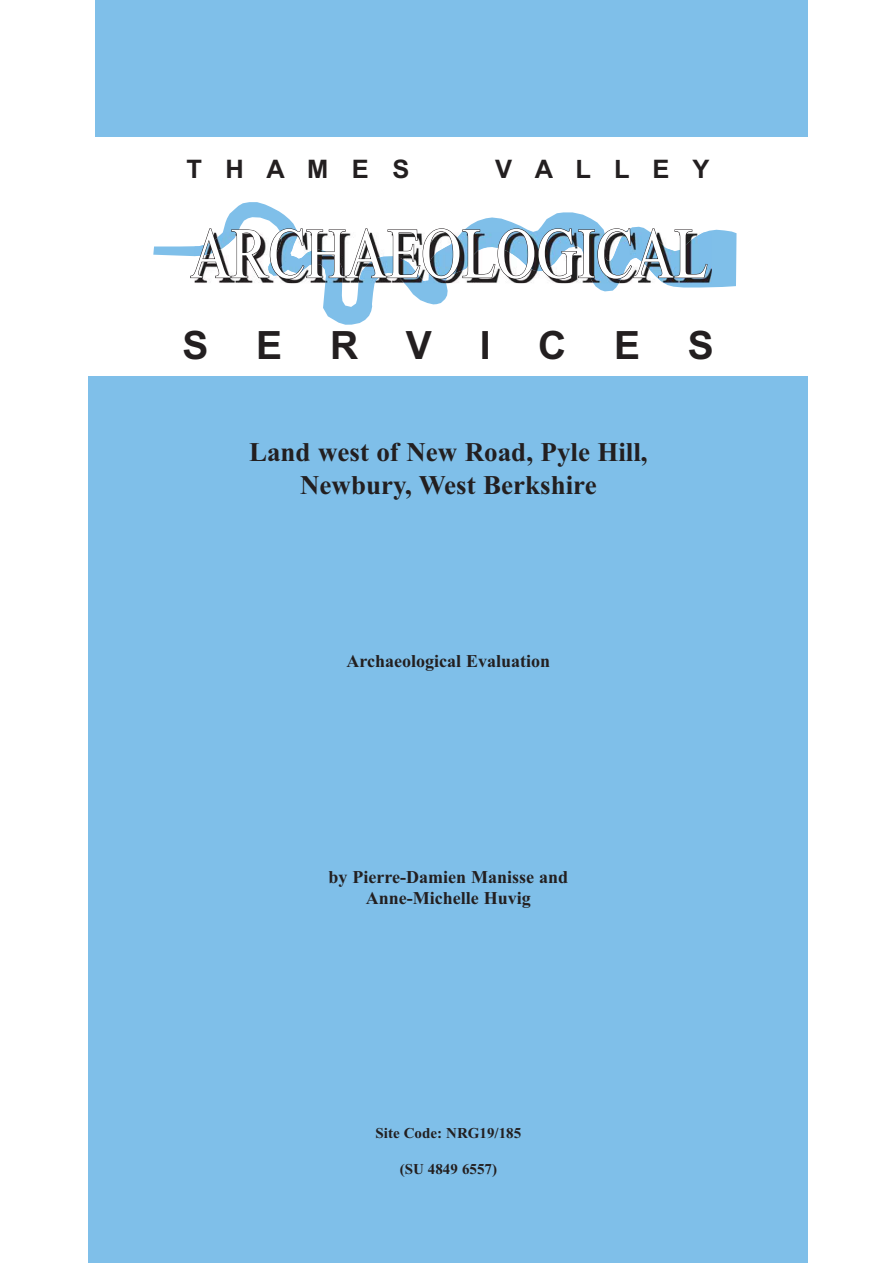
<style>
.page{position:relative;width:893px;height:1263px;background:#fff}
.page>*{position:absolute;margin:0;border:0;box-sizing:border-box;transform-origin:0 0}
.t1{font:72px "Times New Roman";color:#fff;scale:.78 1}
.t2{font:700 39px "Arial";color:#231f20}
.t3{font:700 27px/32.4px "Times New Roman";color:#231f20;text-align:center}
.t4{font:700 25.5px "Arial";color:#231f20}
.t5{font:700 18px/21.6px "Times New Roman";color:#231f20;text-align:center}
.t6{font:700 15px "Times New Roman";color:#231f20}
</style>
<div class="page">
<svg style="left:288px;top:229px;width:448px;height:96px"></svg>
<img style="left:273px;top:232px;width:439px;height:51px">
<svg style="left:153px;top:202px;width:555px;height:77px"></svg>
<div style="left:89px;top:377px;width:719px;height:886px;background:#7fbfe9"></div>
<div style="left:95px;top:0;width:712px;height:136px;background:#7fbfe9"></div>
<h3 class="t4" style="left:187px;top:154px;width:224px">T H A M E S</h3>
<h3 class="t4" style="left:495px;top:154px;width:216px">V A L L E Y</h3>
<h1 class="t1" style="left:190px;top:228px;width:665px">ARCHAEOLOGICAL</h1>
<h2 class="t2" style="left:182px;top:323px;width:533px">S E R V I C E S</h2>
<h3 class="t3" style="left:249px;top:439px;width:400px">Land west of New Road, Pyle Hill,<br>Newbury, West Berkshire</h3>
<p class="t5" style="left:347px;top:652px;width:205px">Archaeological Evaluation</p>
<p class="t5" style="left:329px;top:868px;width:241px">by Pierre-Damien Manisse and<br>Anne-Michelle Huvig</p>
<p class="t6" style="left:375px;top:1128px;width:147px">Site Code: NRG19/185</p>
<p class="t6" style="left:400px;top:1164px;width:99px">(SU 4849 6557)</p>
</div>
